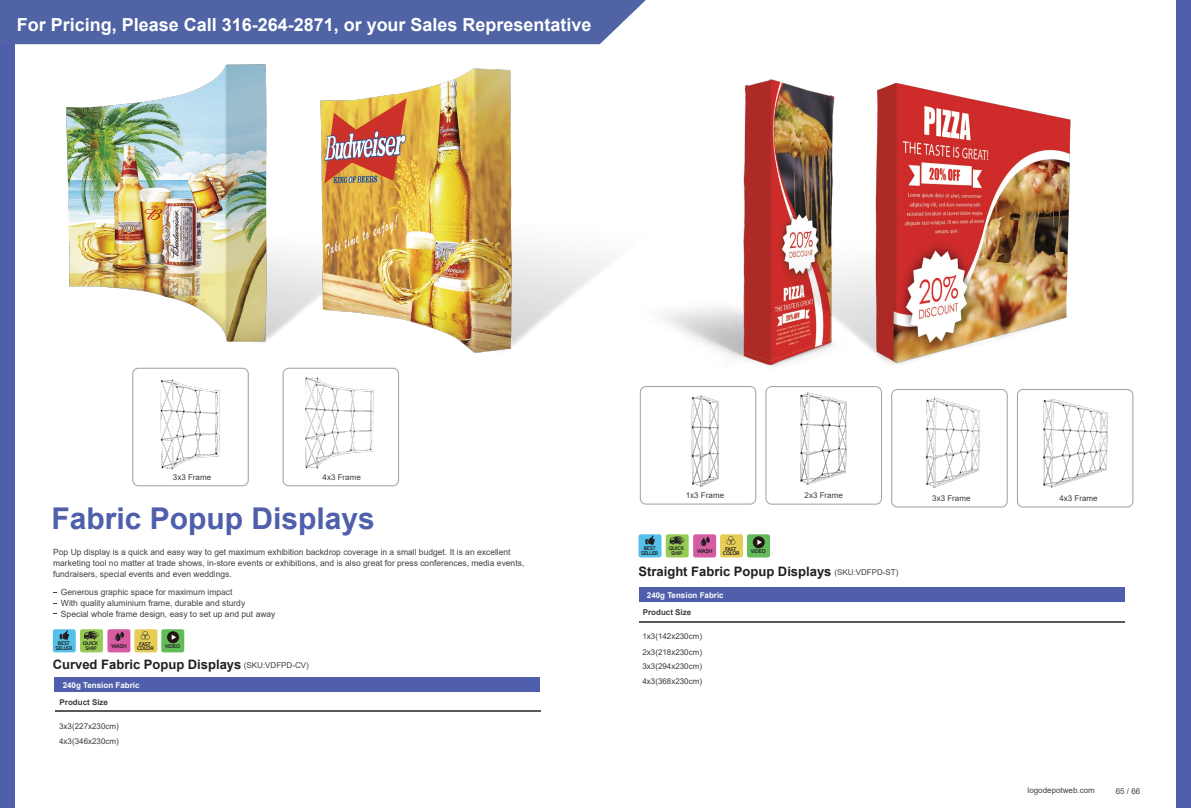
<style>
.page{position:relative;width:1191px;height:808px;background:#fff}
.page>*{position:absolute;margin:0;border:0;box-sizing:border-box;transform-origin:0 0}
.t1{font:700 30px "Arial";color:#4f5fab}
.t2{font:700 18px "Arial";color:#fff}
.t3{font:700 13px "Arial";color:#231f20}
.t4{font:8.5px/11px "Arial";color:#414042}
.t5{font:8px/14.9px "Arial";color:#3e3b3a;text-align:justify}
.t6{font:700 8px "Arial";color:#fff}
.t7{font:8px "Arial";color:#414042}
.t8{font:700 8px "Arial";color:#3e3b3a}
.t9{font:8px "Arial";color:#414142}
.t10{font:700 5.6px "Cabin";letter-spacing:-.025em;color:#231f20}
.t11{font:700 5.3px/4.5px "Cabin";letter-spacing:-.025em;color:#231f20;text-align:center}
</style>
<div class="page">
<div style="left:1176px;top:0;width:15px;height:808px;background:#4f5fab"></div>
<div style="left:0;top:0;width:14px;height:808px;background:#4f5fab"></div>
<div style="left:639px;top:588px;width:485px;height:14px;background:#4f5fab"></div>
<hr style="left:639px;top:621px;width:485px;height:1px;background:#5a5858">
<div style="left:665px;top:534px;width:23px;height:23px;background:#97cb55;border-radius:2px"></div>
<svg style="left:669px;top:536px;width:16px;height:9px"></svg>
<div style="left:638px;top:534px;width:23px;height:23px;background:#55c0e9;border-radius:2px"></div>
<div style="left:693px;top:534px;width:23px;height:23px;background:#d55ca2;border-radius:2px"></div>
<svg style="left:701px;top:536px;width:9px;height:10px"></svg>
<div style="left:720px;top:534px;width:23px;height:23px;background:#e6cd55;border-radius:2px"></div>
<svg style="left:726px;top:536px;width:9px;height:9px"></svg>
<div style="left:747px;top:534px;width:23px;height:23px;background:#62bc5a;border-radius:2px"></div>
<svg style="left:645px;top:535px;width:9px;height:10px"></svg>
<div style="left:752px;top:536px;width:12px;height:12px;background:#231815;border-radius:50%"></div>
<svg style="left:757px;top:540px;width:5px;height:5px"></svg>
<div style="left:54px;top:677px;width:485px;height:14px;background:#4f5fab"></div>
<hr style="left:55px;top:710px;width:485px;height:2px;background:#5a5858">
<div style="left:80px;top:629px;width:23px;height:23px;background:#97cb55;border-radius:2px"></div>
<svg style="left:84px;top:631px;width:15px;height:8px"></svg>
<div style="left:53px;top:629px;width:23px;height:23px;background:#55c0e9;border-radius:2px"></div>
<div style="left:107px;top:629px;width:23px;height:23px;background:#d55ca2;border-radius:2px"></div>
<svg style="left:115px;top:631px;width:9px;height:10px"></svg>
<div style="left:134px;top:629px;width:23px;height:23px;background:#e6cd55;border-radius:2px"></div>
<svg style="left:141px;top:631px;width:9px;height:8px"></svg>
<div style="left:161px;top:629px;width:23px;height:23px;background:#62bc5a;border-radius:2px"></div>
<svg style="left:60px;top:630px;width:9px;height:10px"></svg>
<div style="left:167px;top:631px;width:12px;height:12px;background:#231815;border-radius:50%"></div>
<svg style="left:172px;top:634px;width:4px;height:6px"></svg>
<img style="left:669px;top:79px;width:211px;height:329px">
<img style="left:784px;top:79px;width:287px;height:295px">
<img style="left:48px;top:44px;width:235px;height:298px">
<div style="left:640px;top:386px;width:116px;height:118px;background:#fff;border-radius:6px"></div>
<div style="left:640px;top:386px;width:116px;height:118px;border:1px solid #a09fa0;border-radius:6px"></div>
<img style="left:667px;top:384px;width:74px;height:103px">
<div style="left:766px;top:387px;width:115px;height:117px;background:#fff;border-radius:6px"></div>
<div style="left:765px;top:386px;width:117px;height:118px;border:1px solid #a09fa0;border-radius:6px"></div>
<div style="left:891px;top:389px;width:116px;height:118px;border:1px solid #a09fa0;border-radius:6px"></div>
<div style="left:1017px;top:389px;width:116px;height:118px;border:1px solid #a09fa0;border-radius:6px"></div>
<div style="left:132px;top:368px;width:117px;height:118px;border:1px solid #a09fa0;border-radius:6px"></div>
<div style="left:283px;top:368px;width:116px;height:118px;border:1px solid #a09fa0;border-radius:6px"></div>
<img style="left:773px;top:385px;width:101px;height:100px">
<img style="left:910px;top:390px;width:78px;height:98px">
<img style="left:1043px;top:399px;width:65px;height:89px">
<img style="left:160px;top:379px;width:60px;height:91px">
<img style="left:305px;top:377px;width:69px;height:92px">
<img style="left:283px;top:44px;width:386px;height:326px">
<div style="left:14px;top:0;width:632px;height:44px;background:#4f63a5"></div>
<h2 class="t2" style="left:17px;top:12px;width:576px">For Pricing, Please Call 316-264-2871, or your Sales Representative</h2>
<p class="t5" style="left:173px;top:470px;width:40px">3x3 Frame</p>
<p class="t5" style="left:322px;top:470px;width:40px">4x3 Frame</p>
<h1 class="t1" style="left:51px;top:497px;width:325px">Fabric Popup Displays</h1>
<p class="t4" style="left:53px;top:546px;width:473px">Pop Up display is a quick and easy way to get maximum exhibition backdrop coverage in a small budget. It is an excellent marketing tool no matter at trade shows, in-store events or exhibitions, and is also great for press conferences, media events, fundraisers, special events and even weddings.</p>
<p class="t4" style="left:61px;top:586px;width:216px">Generous graphic space for maximum impact<br>With quality aluminium frame, durable and sturdy<br>Special whole frame design, easy to set up and put away</p>
<p class="t11" style="left:83px;top:640px;width:17px;line-height:5.4px">QUICK<br>SHIP</p>
<p class="t11" style="left:55px;top:641px;width:19px">BEST<br>SELLER</p>
<p class="t10" style="left:111px;top:641px;width:17px">WASH</p>
<p class="t11" style="left:137px;top:641px;width:18px">FAST<br>COLOR</p>
<p class="t11" style="left:165px;top:644px;width:17px">VIDEO</p>
<h3 class="t3" style="left:53px;top:655px;width:190px">Curved Fabric Popup Displays</h3>
<p class="t8" style="left:60px;top:696px;width:50px">Product Size</p>
<p class="t5" style="left:59px;top:718px;width:61px;line-height:15.2px">3x3(227x230cm)<br>4x3(346x230cm)</p>
<p class="t7" style="left:244px;top:660px;width:66px">(SKU:VDFPD-CV)</p>
<p class="t6" style="left:63px;top:679px;width:78px">240g Tension Fabric</p>
<p class="t5" style="left:686px;top:488px;width:40px">1x3 Frame</p>
<p class="t5" style="left:1059px;top:491px;width:40px">4x3 Frame</p>
<p class="t5" style="left:804px;top:488px;width:40px">2x3 Frame</p>
<p class="t5" style="left:932px;top:491px;width:40px">3x3 Frame</p>
<p class="t11" style="left:668px;top:545px;width:17px;line-height:5.4px">QUICK<br>SHIP</p>
<p class="t11" style="left:641px;top:546px;width:19px">BEST<br>SELLER</p>
<p class="t10" style="left:697px;top:546px;width:17px">WASH</p>
<p class="t11" style="left:723px;top:546px;width:18px">FAST<br>COLOR</p>
<p class="t11" style="left:750px;top:549px;width:17px">VIDEO</p>
<h3 class="t3" style="left:638px;top:562px;width:194px">Straight Fabric Popup Displays</h3>
<p class="t8" style="left:643px;top:607px;width:50px">Product Size</p>
<p class="t7" style="left:834px;top:566px;width:65px">(SKU:VDFPD-ST)</p>
<p class="t6" style="left:647px;top:589px;width:78px">240g Tension Fabric</p>
<p class="t5" style="left:642px;top:629px;width:61px">1x3(142x230cm)<br>2x3(218x230cm)<br>3x3(294x230cm)<br>4x3(368x230cm)</p>
<p class="t9" style="left:1027px;top:785px;width:69px">logodepotweb.com</p>
<p class="t7" style="left:1115px;top:786px;width:26px">65 / 66</p>
</div>
